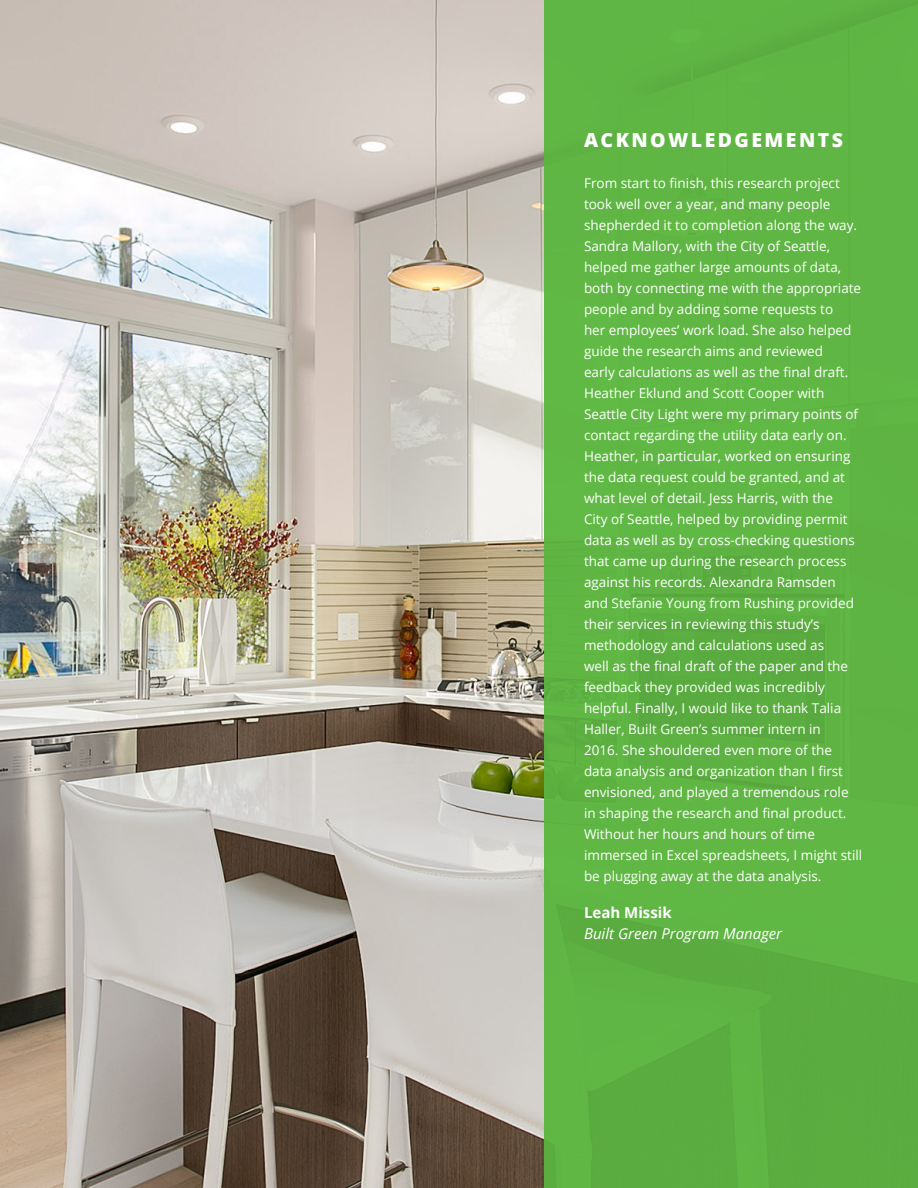
<style>
.page{position:relative;width:918px;height:1188px;background:#fff}
.page>*{position:absolute;margin:0;border:0;box-sizing:border-box;transform-origin:0 0}
.t1{font:800 19.5px "Open Sans";letter-spacing:.125em;color:#fff}
.t2{font:italic 15px "Open Sans";color:#fff}
.t3{font:700 15px "Open Sans";color:#fff}
.t4{font:13.5px/21px "Open Sans";color:#fff}
</style>
<div class="page">
<img style="left:0;top:0;width:544px;height:1188px">
<div style="left:544px;top:0;width:374px;height:1188px;background:#62bb46"></div>
<h1 class="t1" style="left:584px;top:125px;width:260px">ACKNOWLEDGEMENTS</h1>
<p class="t4" style="left:584px;top:172px;width:280px">From start to finish, this research project took well over a year, and many people shepherded it to completion along the way.<br>Sandra Mallory, with the City of Seattle, helped me gather large amounts of data, both by connecting me with the appropriate people and by adding some requests to<br>her employees’ work load. She also helped guide the research aims and reviewed<br>early calculations as well as the final draft.<br>Heather Eklund and Scott Cooper with Seattle City Light were my primary points of contact regarding the utility data early on.<br>Heather, in particular, worked on ensuring the data request could be granted, and at what level of detail. Jess Harris, with the<br>City of Seattle, helped by providing permit data as well as by cross-checking questions that came up during the research process against his records. Alexandra Ramsden and Stefanie Young from Rushing provided their services in reviewing this study’s methodology and calculations used as<br>well as the final draft of the paper and the feedback they provided was incredibly helpful. Finally, I would like to thank Talia Haller, Built Green’s summer intern in<br>2016. She shouldered even more of the data analysis and organization than I first envisioned, and played a tremendous role in shaping the research and final product.<br>Without her hours and hours of time immersed in Excel spreadsheets, I might still be plugging away at the data analysis.</p>
<p class="t3" style="left:584px;top:902px;width:89px">Leah Missik</p>
<p class="t2" style="left:584px;top:923px;width:200px">Built Green Program Manager</p>
</div>
